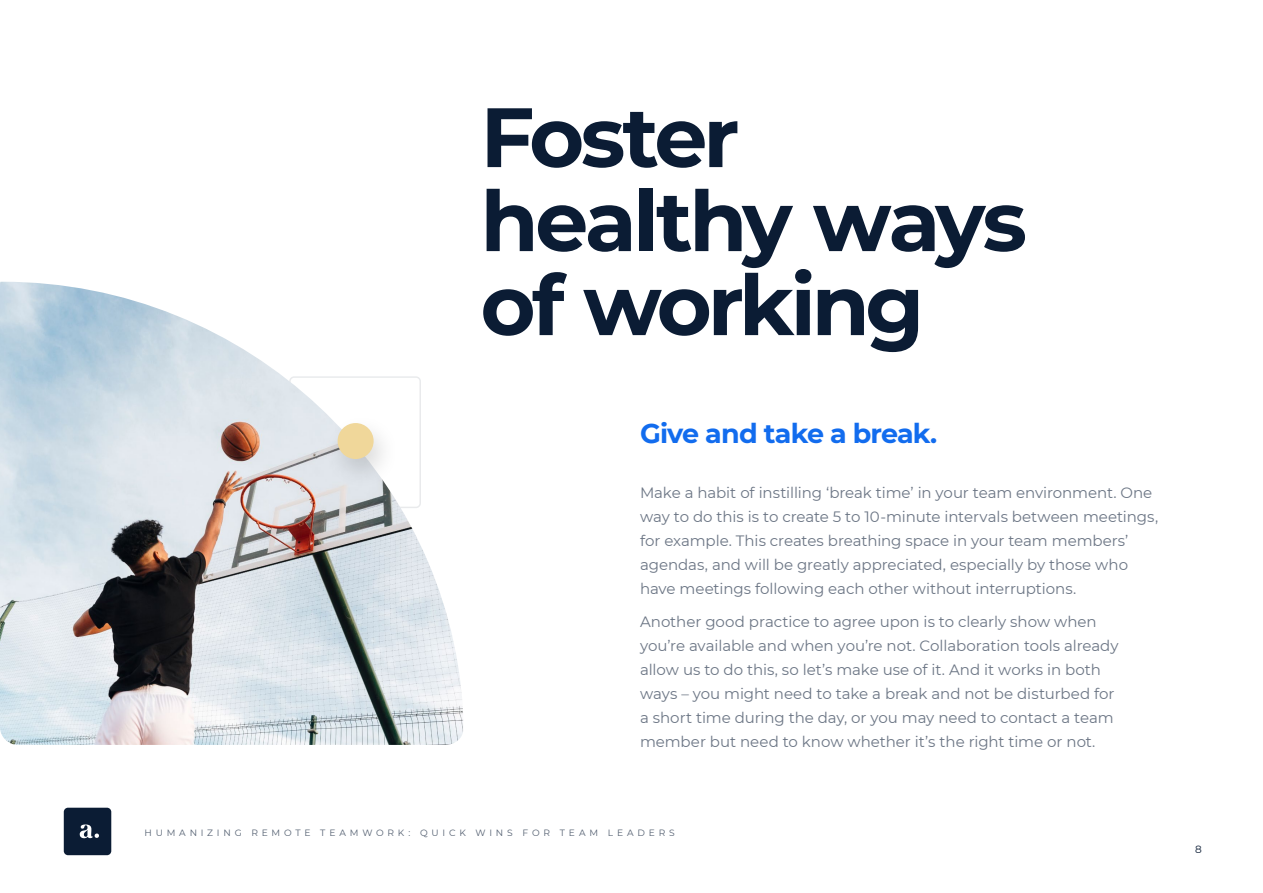
<style>
.page{position:relative;width:1263px;height:893px;background:#fff}
.page>*{position:absolute;margin:0;border:0;box-sizing:border-box;transform-origin:0 0}
.t1{font:700 84px/84px "Montserrat";letter-spacing:-.045em;color:#0b1c34}
.t2{font:700 27px "Montserrat";letter-spacing:-.03em;color:#126cee}
.t3{font:15px/24px "Montserrat";letter-spacing:-.005em;color:#6c7685}
.t4{font:10.5px "Montserrat";color:#0b1c34}
.t5{font:9.15px "Montserrat";letter-spacing:.42em;color:#546071}
</style>
<div class="page">
<div style="left:64px;top:808px;width:47px;height:47px;background:#0b1c34;border-radius:4px"></div>
<svg style="left:80px;top:824px;width:19px;height:14px"></svg>
<img style="left:0;top:282px;width:463px;height:463px">
<div style="left:323px;top:414px;width:78px;height:76px;background:#000;opacity:.15"></div>
<div style="left:338px;top:423px;width:36px;height:36px;background:#f0d79a;border-radius:50%"></div>
<h1 class="t1" style="left:480px;top:91px;width:548px">Foster healthy ways of working</h1>
<h2 class="t2" style="left:640px;top:414px;width:299px">Give and take a break.</h2>
<p class="t3" style="left:640px;top:480px;width:520px">Make a habit of instilling ‘break time’ in your team environment. One way to do this is to create 5 to 10-minute intervals between meetings, for example. This creates breathing space in your team members’ agendas, and will be greatly appreciated, especially by those who have meetings following each other without interruptions.</p>
<p class="t3" style="left:640px;top:609px;width:480px">Another good practice to agree upon is to clearly show when you’re available and when you’re not. Collaboration tools already allow us to do this, so let’s make use of it. And it works in both ways – you might need to take a break and not be disturbed for a short time during the day, or you may need to contact a team member but need to know whether it’s the right time or not.</p>
<p class="t5" style="left:145px;top:827px;width:532px">HUMANIZING REMOTE TEAMWORK: QUICK WINS FOR TEAM LEADERS</p>
<p class="t4" style="left:1195px;top:842px;width:8px">8</p>
</div>
